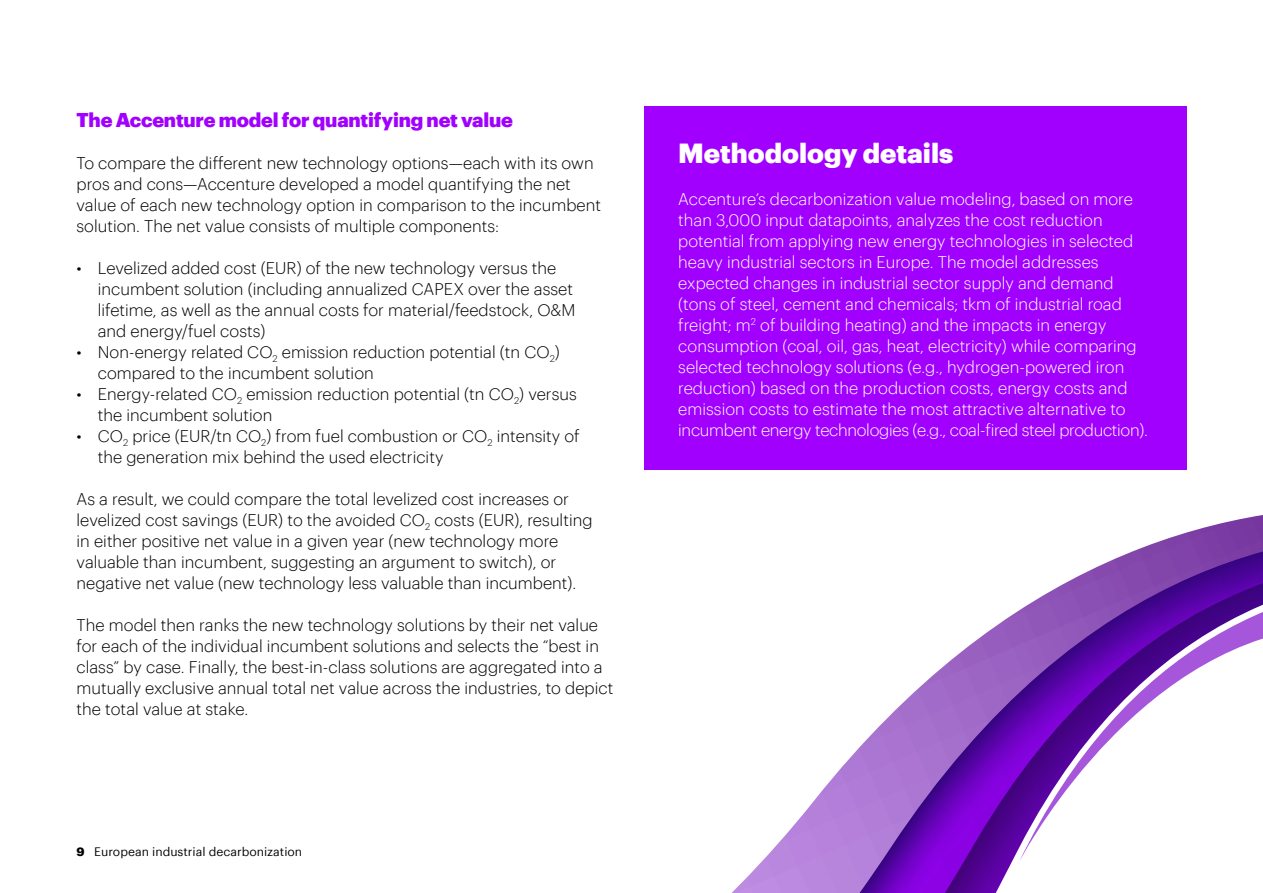
<style>
.page{position:relative;width:1263px;height:893px;background:#fff}
.page>*{position:absolute;margin:0;border:0;box-sizing:border-box;transform-origin:0 0}
.t1{font:900 27px "Graphik";color:#fff}
.t2{font:900 19.5px "Graphik";letter-spacing:-.01em;color:#a100ff}
.t3{font:300 16.5px/21px "Graphik";color:#000}
.t4{font:300 16.5px/21px "Graphik";color:#fff}
.t5{font:12px "Graphik";color:#000}
.s1{font-weight:700}
</style>
<div class="page">
<svg style="left:794px;top:820px;width:251px;height:73px;background:#954ecc"></svg>
<svg style="left:798px;top:106px;width:465px;height:714px"></svg>
<div style="left:644px;top:106px;width:542px;height:364px;background:#a100ff"></div>
<p class="t2" style="left:77px;top:105px;width:438px">The Accenture model for quantifying net value</p>
<p class="t3" style="left:77px;top:152px;width:526px">To compare the different new technology options—each with its own pros and cons—Accenture developed a model quantifying the net value of each new technology option in comparison to the incumbent solution. The net value consists of multiple components:</p>
<p class="t3" style="left:98px;top:257px;width:479px;text-indent:-21px">• Levelized added cost (EUR) of the new technology versus the incumbent solution (including annualized CAPEX over the asset lifetime, as well as the annual costs for material/feedstock, O&amp;M and energy/fuel costs)</p>
<p class="t3" style="left:98px;top:341px;width:463px;text-indent:-21px">• Non-energy related CO<sub>2</sub> emission reduction potential (tn CO<sub>2</sub>) compared to the incumbent solution</p>
<p class="t3" style="left:98px;top:383px;width:480px;text-indent:-21px">• Energy-related CO<sub>2</sub> emission reduction potential (tn CO<sub>2</sub>) versus the incumbent solution</p>
<p class="t3" style="left:98px;top:425px;width:483px;text-indent:-21px">• CO<sub>2</sub> price (EUR/tn CO<sub>2</sub>) from fuel combustion or CO<sub>2</sub> intensity of the generation mix behind the used electricity</p>
<p class="t3" style="left:77px;top:488px;width:517px">As a result, we could compare the total levelized cost increases or levelized cost savings (EUR) to the avoided CO<sub>2</sub> costs (EUR), resulting in either positive net value in a given year (new technology more valuable than incumbent, suggesting an argument to switch), or negative net value (new technology less valuable than incumbent).</p>
<p class="t3" style="left:77px;top:614px;width:538px">The model then ranks the new technology solutions by their net value for each of the individual incumbent solutions and selects the “best in class” by case. Finally, the best-in-class solutions are aggregated into a mutually exclusive annual total net value across the industries, to depict the total value at stake.</p>
<p class="t5" style="left:77px;top:843px;width:227px"><span class="s1">9</span> European industrial decarbonization</p>
<h1 class="t1" style="left:678px;top:132px;width:276px">Methodology details</h1>
<p class="t4" style="left:678px;top:187px;width:471px">Accenture’s decarbonization value modeling, based on more than 3,000 input datapoints, analyzes the cost reduction potential from applying new energy technologies in selected heavy industrial sectors in Europe. The model addresses expected changes in industrial sector supply and demand (tons of steel, cement and chemicals; tkm of industrial road freight; m<sup>2</sup> of building heating) and the impacts in energy consumption (coal, oil, gas, heat, electricity) while comparing selected technology solutions (e.g., hydrogen-powered iron reduction) based on the production costs, energy costs and emission costs to estimate the most attractive alternative to incumbent energy technologies (e.g., coal-fired steel production).</p>
</div>
